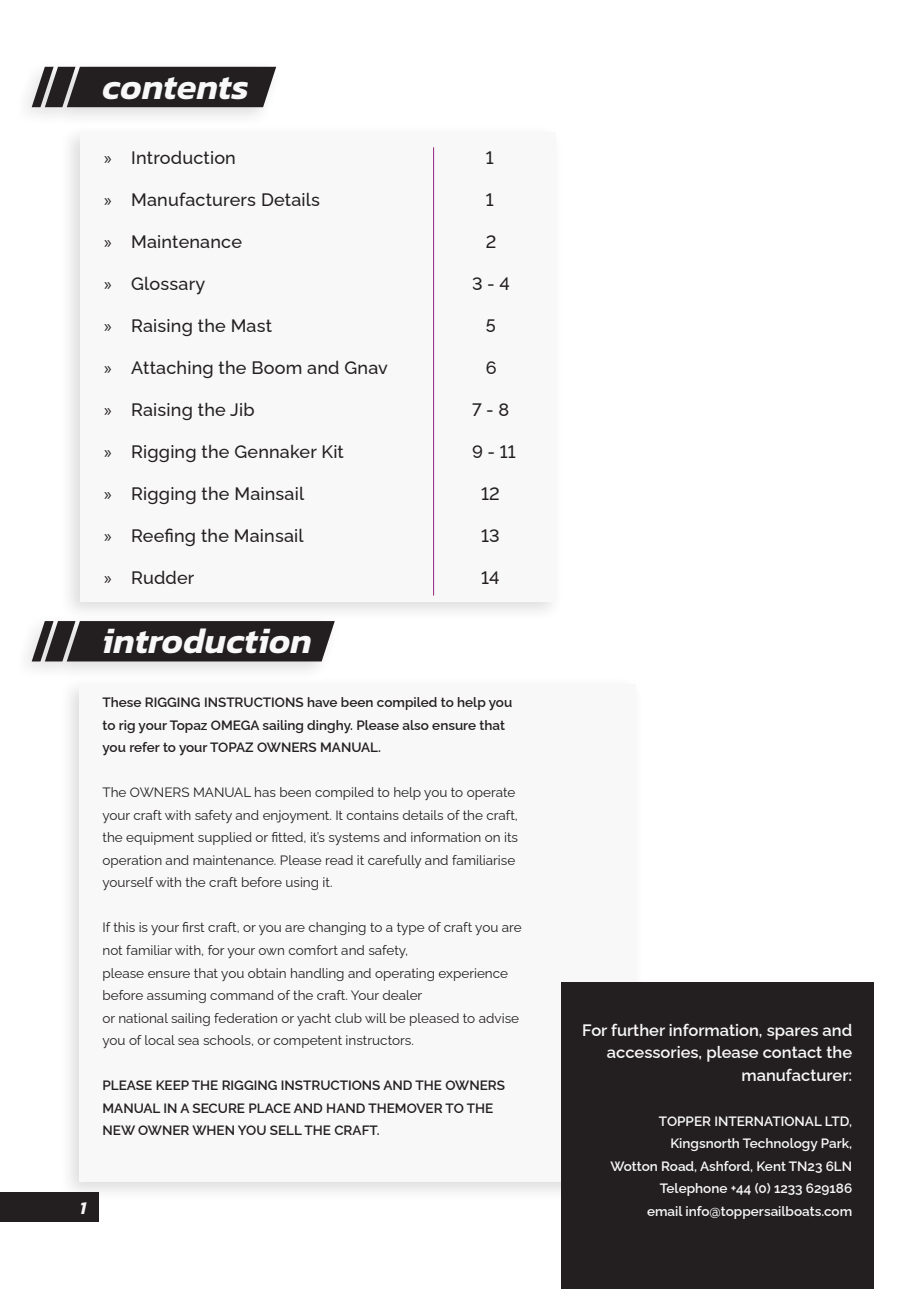
<style>
.page{position:relative;width:919px;height:1289px;background:#fff}
.page>*{position:absolute;margin:0;border:0;box-sizing:border-box;transform-origin:0 0}
.t1{font:italic 600 36px "Kanit";color:#f8f8f8}
.Contents_Numbers{font:500 18px "Raleway";letter-spacing:.01em;color:#231f20}
.t2{font:italic 600 18px "Kanit";color:#f8f8f8}
.Sub_Headings{font:600 16.5px/22.5px "Raleway";color:#f8f8f8;text-align:right}
.Body_Text{font:13.5px/22.5px "Raleway";color:#231f20}
.Body_Text_SemiBold{font:13.5px/22.5px "Raleway";color:#231f20}
.Body_Text_SemiBold-2{font:600 13.5px/22.5px "Raleway";color:#231f20}
.Body_Text_SemiBold-3{font:600 13.5px "Raleway";color:#f8f8f8}
.s1{font-family:"Myriad Pro";font-weight:400}
</style>
<div class="page">
<div style="left:0;top:1192px;width:99px;height:30px;background:#231f20"></div>
<div style="left:59px;top:123px;width:505px;height:498px;background:#231f20;opacity:.15"></div>
<div style="left:80px;top:132px;width:475px;height:469px;background:#f8f8f8"></div>
<div style="left:59px;top:676px;width:585px;height:526px;background:#231f20;opacity:.15"></div>
<div style="left:80px;top:684px;width:556px;height:498px;background:#f8f8f8"></div>
<div style="left:561px;top:982px;width:312px;height:306px;background:#231f20"></div>
<hr style="left:433px;top:147px;width:1px;height:448px;background:#922986">
<div style="left:48px;top:58px;width:235px;height:70px;background:#231f20;opacity:.15"></div>
<div style="left:26px;top:58px;width:56px;height:70px;background:#231f20;opacity:.15"></div>
<div style="left:13px;top:59px;width:47px;height:68px;background:#231f20;opacity:.15"></div>
<svg style="left:32px;top:67px;width:244px;height:40px;background:#353132"></svg>
<div style="left:48px;top:612px;width:293px;height:70px;background:#231f20;opacity:.15"></div>
<div style="left:26px;top:612px;width:56px;height:70px;background:#231f20;opacity:.15"></div>
<div style="left:13px;top:613px;width:47px;height:68px;background:#231f20;opacity:.15"></div>
<svg style="left:32px;top:621px;width:303px;height:40px;background:#322e2f"></svg>
<p class="t1" style="left:102px;top:59px;width:148px">contents</p>
<p class="Contents_Numbers" style="left:104px;top:143px;width:133px"><span class="s1">»</span> Introduction</p>
<p class="Contents_Numbers" style="left:104px;top:185px;width:217px"><span class="s1">»</span> Manufacturers Details</p>
<p class="Contents_Numbers" style="left:104px;top:227px;width:139px"><span class="s1">»</span> Maintenance</p>
<p class="Contents_Numbers" style="left:104px;top:269px;width:102px"><span class="s1">»</span> Glossary</p>
<p class="Contents_Numbers" style="left:104px;top:311px;width:169px"><span class="s1">»</span> Raising the Mast</p>
<p class="Contents_Numbers" style="left:104px;top:353px;width:285px"><span class="s1">»</span> Attaching the Boom and Gnav</p>
<p class="Contents_Numbers" style="left:104px;top:395px;width:152px"><span class="s1">»</span> Raising the Jib</p>
<p class="Contents_Numbers" style="left:104px;top:437px;width:241px"><span class="s1">»</span> Rigging the Gennaker Kit</p>
<p class="Contents_Numbers" style="left:104px;top:479px;width:201px"><span class="s1">»</span> Rigging the Mainsail</p>
<p class="Contents_Numbers" style="left:104px;top:521px;width:201px"><span class="s1">»</span> Reefing the Mainsail</p>
<p class="Contents_Numbers" style="left:104px;top:563px;width:92px"><span class="s1">»</span> Rudder</p>
<p class="t1" style="left:102px;top:613px;width:211px">introduction</p>
<p class="Contents_Numbers" style="left:485px;top:143px;width:9px">1</p>
<p class="Contents_Numbers" style="left:485px;top:185px;width:9px">1</p>
<p class="Contents_Numbers" style="left:485px;top:227px;width:12px">2</p>
<p class="Contents_Numbers" style="left:472px;top:269px;width:39px">3 - 4</p>
<p class="Contents_Numbers" style="left:485px;top:311px;width:12px">5</p>
<p class="Contents_Numbers" style="left:485px;top:353px;width:12px">6</p>
<p class="Contents_Numbers" style="left:472px;top:395px;width:39px">7 - 8</p>
<p class="Contents_Numbers" style="left:472px;top:437px;width:45px">9 - 11</p>
<p class="Contents_Numbers" style="left:481px;top:479px;width:20px">12</p>
<p class="Contents_Numbers" style="left:481px;top:521px;width:20px">13</p>
<p class="Contents_Numbers" style="left:481px;top:563px;width:20px">14</p>
<p class="Body_Text_SemiBold-2" style="left:102px;top:690px;width:411px">These RIGGING INSTRUCTIONS have been compiled to help you to rig your Topaz OMEGA sailing dinghy. Please also ensure that you refer to your TOPAZ OWNERS MANUAL.</p>
<p class="Body_Text_SemiBold" style="left:102px;top:780px;width:417px">The OWNERS MANUAL has been compiled to help you to operate your craft with safety and enjoyment. It contains details of the craft, the equipment supplied or fitted, it’s systems and information on its operation and maintenance. Please read it carefully and familiarise yourself with the craft before using it.</p>
<p class="Body_Text" style="left:102px;top:915px;width:420px">If this is your first craft, or you are changing to a type of craft you are not familiar with, for your own comfort and safety,</p>
<p class="Body_Text" style="left:102px;top:960px;width:407px">please ensure that you obtain handling and operating experience before assuming command of the craft. Your dealer</p>
<p class="Body_Text" style="left:102px;top:1005px;width:418px">or national sailing federation or yacht club will be pleased to advise you of local sea schools, or competent instructors.</p>
<p class="Body_Text_SemiBold-2" style="left:102px;top:1072px;width:404px">PLEASE KEEP THE RIGGING INSTRUCTIONS AND THE OWNERS<br>MANUAL IN A SECURE PLACE AND HAND THEMOVER TO THE<br>NEW OWNER WHEN YOU SELL THE CRAFT.</p>
<h2 class="t2" style="left:80px;top:1194px;width:8px">1</h2>
<p class="Sub_Headings" style="left:582px;top:1016px;width:271px">For further information, spares and accessories, please contact the manufacturer:</p>
<p class="Body_Text_SemiBold-3" style="left:659px;top:1110px;width:195px">TOPPER INTERNATIONAL LTD,</p>
<p class="Body_Text_SemiBold-3" style="left:670px;top:1132px;width:183px">Kingsnorth Technology Park,</p>
<p class="Body_Text_SemiBold-3" style="left:610px;top:1155px;width:243px">Wotton Road, Ashford, Kent TN23 6LN</p>
<p class="Body_Text_SemiBold-3" style="left:659px;top:1177px;width:194px">Telephone +44 (0) 1233 629186</p>
<p class="Body_Text_SemiBold-3" style="left:647px;top:1200px;width:207px">email info@toppersailboats.com</p>
</div>
